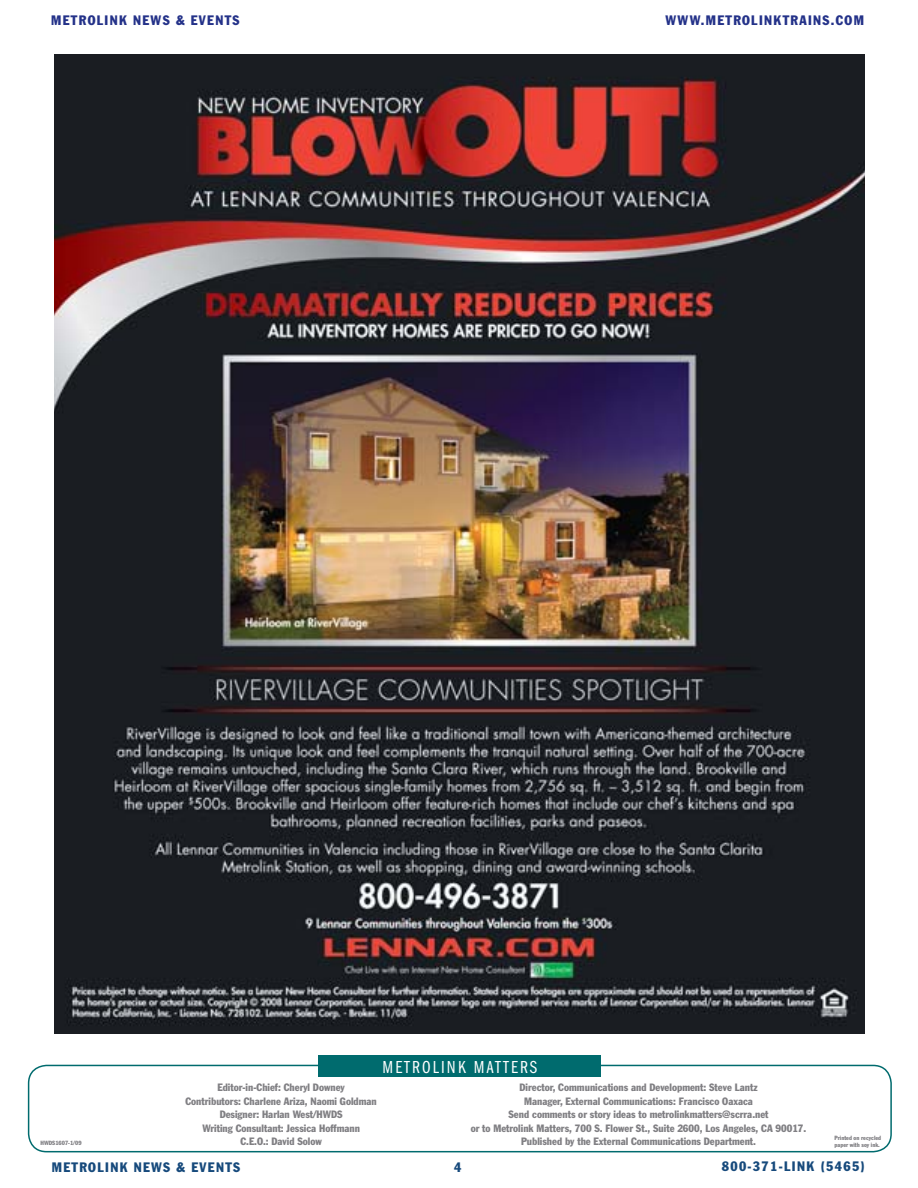
<style>
.page{position:relative;width:918px;height:1188px;background:#fff}
.page>*{position:absolute;margin:0;border:0;box-sizing:border-box;transform-origin:0 0}
.t1{font:18px "Franklin Gothic Book Cmpr";letter-spacing:.12em;color:#fff}
.t2{font:condensed 13.5px "Franklin Gothic";letter-spacing:.1em;color:#243289}
.t3{font:condensed 13.5px "Franklin Gothic";letter-spacing:.1em;color:#174a7c}
.t4{font:condensed 10.5px/13.5px "Franklin Gothic";color:#807f83;text-align:center}
.t5{font:condensed 6px/7.2px "Franklin Gothic";color:#807f83}
</style>
<div class="page">
<div style="left:28px;top:1065px;width:864px;height:87px;border:2px solid #006b6e;border-radius:18px"></div>
<div style="left:318px;top:1056px;width:283px;height:21px;background:#006b6e"></div>
<img style="left:54px;top:54px;width:811px;height:980px">
<p class="t2" style="left:51px;top:16px;width:190px">METROLINK NEWS &amp; EVENTS</p>
<p class="t2" style="left:666px;top:15px;width:200px">WWW.METROLINKTRAINS.COM</p>
<h1 class="t1" style="left:383px;top:1061px;width:156px">METROLINK MATTERS</h1>
<p class="t4" style="left:185px;top:1082px;width:193px">Editor-in-Chief: Cheryl Downey<br>Contributors: Charlene Ariza, Naomi Goldman Designer: Harlan West/HWDS<br>Writing Consultant: Jessica Hoffmann<br>C.E.O.: David Solow</p>
<p class="t4" style="left:471px;top:1082px;width:337px">Director, Communications and Development: Steve Lantz<br>Manager, External Communications: Francisco Oaxaca<br>Send comments or story ideas to metrolinkmatters@scrra.net<br>or to Metrolink Matters, 700 S. Flower St., Suite 2600, Los Angeles, CA 90017.<br>Published by the External Communications Department.</p>
<p class="t5" style="left:41px;top:1140px;width:43px">HWDS1607-1/09</p>
<p class="t5" style="left:834px;top:1134px;width:48px">Printed on recycled paper with soy ink.</p>
<p class="t3" style="left:52px;top:1162px;width:190px">METROLINK NEWS &amp; EVENTS</p>
<p class="t3" style="left:454px;top:1162px;width:9px">4</p>
<p class="t3" style="left:722px;top:1161px;width:145px">800-371-LINK (5465)</p>
</div>
